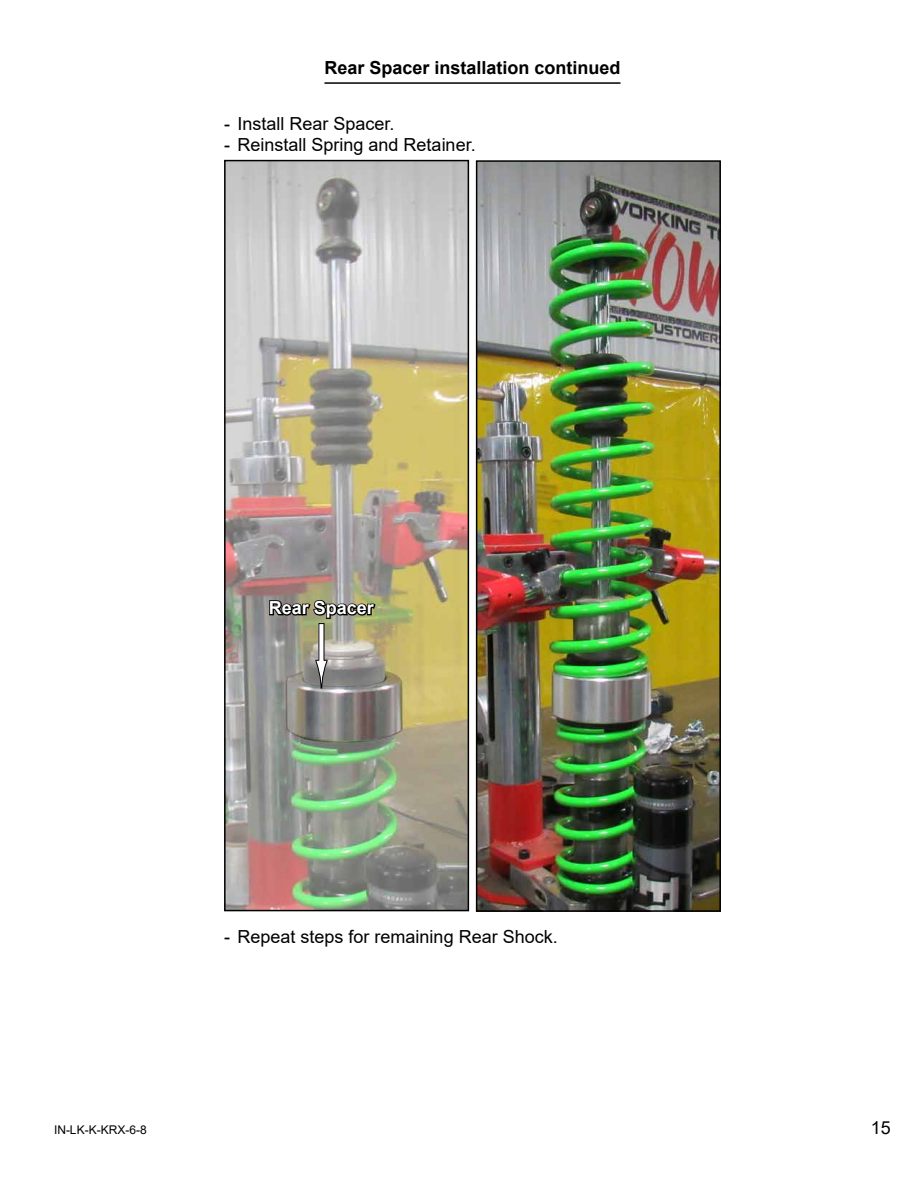
<style>
.page{position:relative;width:918px;height:1188px;background:#fff}
.page>*{position:absolute;margin:0;border:0;box-sizing:border-box;transform-origin:0 0}
.t1{font:18px "Arial";color:#000}
.t2{font:700 18px "Arial";color:#000}
.t3{font:700 18px "Arial";color:#fff}
.t4{font:12px "Arial";color:#000}
</style>
<div class="page">
<hr style="left:324px;top:82px;width:297px;height:2px;background:#000">
<img style="left:227px;top:163px;width:239px;height:745px">
<div style="left:224px;top:160px;width:245px;height:751px;border:2px solid #000"></div>
<img style="left:479px;top:163px;width:239px;height:746px">
<div style="left:476px;top:160px;width:245px;height:752px;border:2px solid #000"></div>
<svg style="left:268px;top:595px;width:109px;height:25px;background:#60604e"></svg>
<div style="left:319px;top:624px;width:5px;height:37px;background:#fff"></div>
<svg style="left:315px;top:660px;width:13px;height:29px"></svg>
<p class="t2" style="left:324px;top:55px;width:298px">Rear Spacer installation continued</p>
<p class="t1" style="left:224px;top:111px;width:172px">- Install Rear Spacer.</p>
<p class="t1" style="left:224px;top:133px;width:253px">- Reinstall Spring and Retainer.</p>
<p class="t3" style="left:269px;top:595px;width:107px">Rear Spacer</p>
<p class="t1" style="left:224px;top:924px;width:335px">- Repeat steps for remaining Rear Shock.</p>
<p class="t4" style="left:54px;top:1122px;width:94px">IN-LK-K-KRX-6-8</p>
<p class="t1" style="left:871px;top:1115px;width:22px">15</p>
</div>
